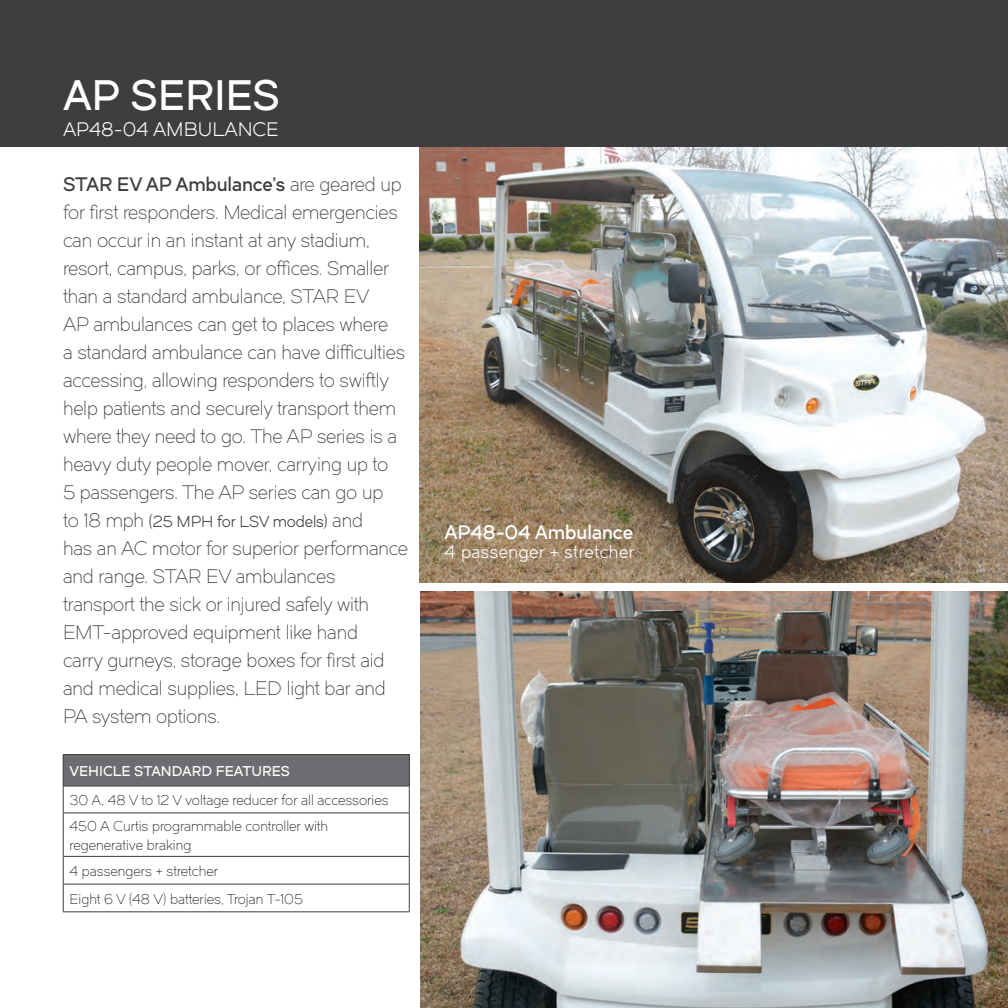
<style>
.page{position:relative;width:1008px;height:1008px;background:#fff}
.page>*{position:absolute;margin:0;border:0;box-sizing:border-box;transform-origin:0 0}
.t1{font:42px "Dual 600";letter-spacing:-.005em;color:#fff}
.t2{font:19.25px/28px "Dual 300";letter-spacing:-.01em;color:#3e3e3f}
.t3{font:19.25px "Dual 400";color:#fff}
.t4{font:19.25px "Dual 600";letter-spacing:-.005em;color:#fff}
.t5{font:17.5px "Dual 400";letter-spacing:.025em;color:#fff}
.t6{font:15.75px "Dual 400";letter-spacing:-.01em;color:#3e3e3f}
.t7{font:14px/19.2px "Dual 300";color:#231f20}
.t8{font:14px "Dual 600";color:#fff}
.s1{font-family:"Dual 600"}
.s2{font-family:"Dual 300";font-size:19.25px}
</style>
<div class="page">
<img style="left:419px;top:147px;width:589px;height:435px">
<div style="left:0;top:0;width:1008px;height:147px;background:#3e3e3f"></div>
<img style="left:420px;top:592px;width:588px;height:416px">
<div style="left:63px;top:755px;width:346px;height:31px;background:#6c6d70"></div>
<hr style="left:63px;top:786px;width:347px;height:1px;background:#3e3e3f">
<hr style="left:63px;top:813px;width:347px;height:1px;background:#3e3e3f">
<hr style="left:63px;top:856px;width:347px;height:1px;background:#3e3e3f">
<hr style="left:63px;top:884px;width:347px;height:1px;background:#3e3e3f">
<hr style="left:63px;top:754px;width:347px;height:1px;background:#3e3e3f">
<hr style="left:63px;top:755px;width:1px;height:31px;background:#3e3e3f">
<hr style="left:409px;top:755px;width:1px;height:31px;background:#3e3e3f">
<svg style="left:63px;top:786px;width:1px;height:27px"></svg>
<svg style="left:409px;top:786px;width:1px;height:27px"></svg>
<hr style="left:63px;top:813px;width:1px;height:43px;background:#3e3e3f">
<hr style="left:409px;top:813px;width:1px;height:43px;background:#3e3e3f">
<svg style="left:63px;top:857px;width:1px;height:55px"></svg>
<svg style="left:409px;top:857px;width:1px;height:55px"></svg>
<hr style="left:63px;top:912px;width:347px;height:1px;background:#3e3e3f">
<p class="t1" style="left:63px;top:68px;width:218px">AP SERIES</p>
<p class="t3" style="left:63px;top:118px;width:217px">AP48-04 AMBULANCE</p>
<p class="t2" style="left:63px;top:170px;width:340px"><span class="s1">STAR EV AP Ambulance’s</span> are geared up for first responders. Medical emergencies can occur in an instant at any stadium, resort, campus, parks, or offices. Smaller</p>
<p class="t2" style="left:63px;top:282px;width:344px">than a standard ambulance, STAR EV<br>AP ambulances can get to places where<br>a standard ambulance can have difficulties accessing, allowing responders to swiftly help patients and securely transport them where they need to go. The AP series is a heavy duty people mover, carrying up to 5 passengers. The AP series can go up</p>
<p class="t6" style="left:63px;top:512px;width:301px"><span class="s2">to 18 mph</span> (25 MPH for LSV models) <span class="s2">and</span></p>
<p class="t2" style="left:63px;top:534px;width:347px">has an AC motor for superior performance and range. STAR EV ambulances transport the sick or injured safely with EMT-approved equipment like hand<br>carry gurneys, storage boxes for first aid and medical supplies, LED light bar and PA system options.</p>
<p class="t8" style="left:70px;top:762px;width:222px">VEHICLE STANDARD FEATURES</p>
<p class="t7" style="left:70px;top:791px;width:321px">30 A, 48 V to 12 V voltage reducer for all accessories</p>
<p class="t7" style="left:70px;top:816px;width:260px">450 A Curtis programmable controller with regenerative braking</p>
<p class="t7" style="left:70px;top:862px;width:150px">4 passengers + stretcher</p>
<p class="t7" style="left:70px;top:889px;width:235px">Eight 6 V (48 V) batteries, Trojan T-105</p>
<p class="t4" style="left:444px;top:520px;width:190px">AP48-04 Ambulance</p>
<p class="t5" style="left:444px;top:542px;width:192px">4 passenger + stretcher</p>
</div>
